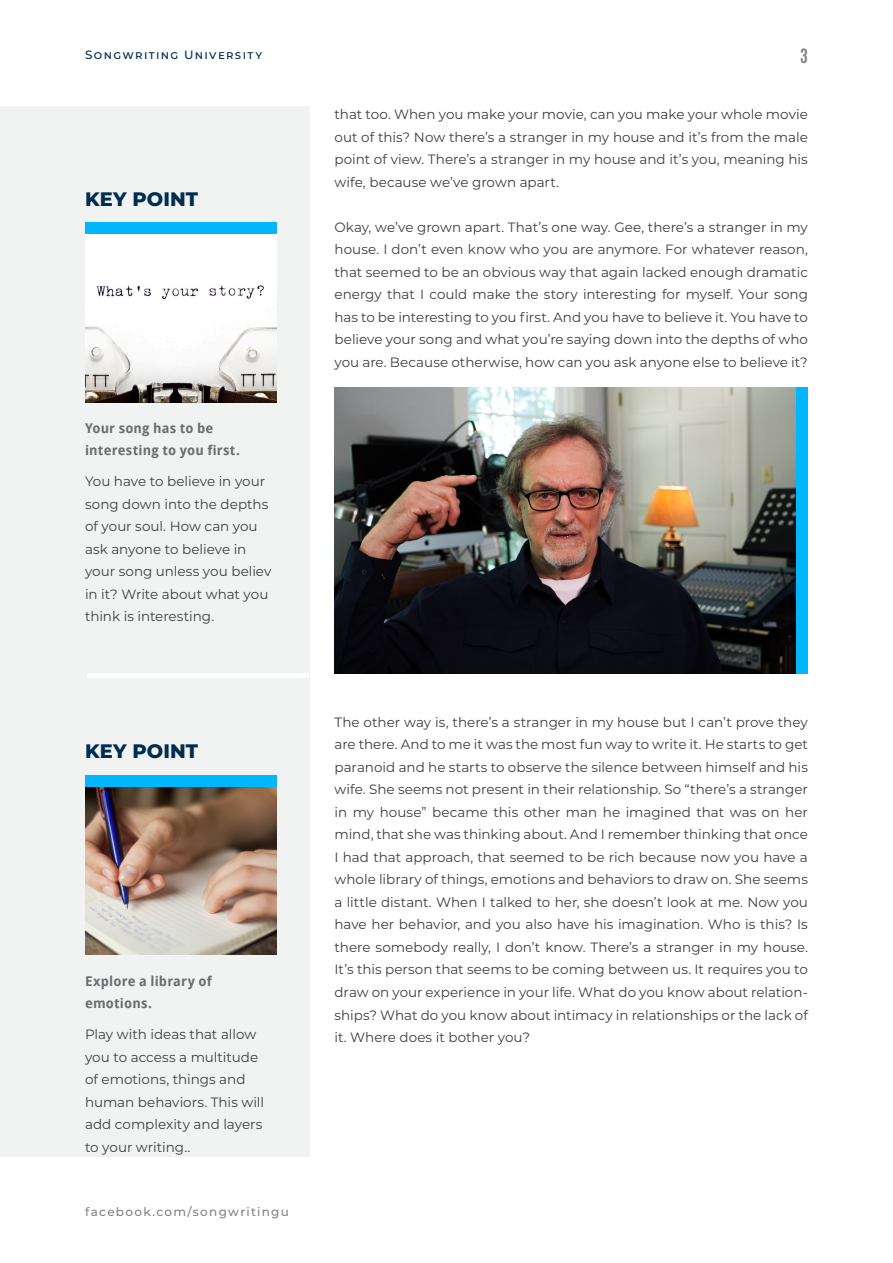
<style>
.page{position:relative;width:893px;height:1263px;background:#fff}
.page>*{position:absolute;margin:0;border:0;box-sizing:border-box;transform-origin:0 0}
.Title_01{font:800 19.5px "Montserrat";letter-spacing:.005em;color:#002e4e}
.t1{font:700 16.5px "Antonio";color:#808285}
.Box_03_Text_01{font:13.5px/22.5px "Montserrat";color:#3e3e3f;text-align:justify}
.Box_03_Text_02{font:13.5px/22.5px "Montserrat";color:#3e3e3f}
.Box_03_Sub{font:700 13.5px/22.5px "Droid Sans";letter-spacing:.01em;color:#6c6d70}
.t2{font:500 12px "Montserrat";letter-spacing:.105em;color:#808285}
.t3{font:500 12px "Montserrat";letter-spacing:.11em;color:#002e4e}
</style>
<div class="page">
<div style="left:0;top:106px;width:309px;height:1051px;background:#f1f3f2"></div>
<img style="left:85px;top:234px;width:191px;height:168px">
<img style="left:85px;top:787px;width:191px;height:168px">
<div style="left:85px;top:222px;width:191px;height:12px;background:#00b7ff"></div>
<div style="left:85px;top:775px;width:191px;height:12px;background:#00b7ff"></div>
<div style="left:87px;top:673px;width:222px;height:5px;background:#fff"></div>
<img style="left:334px;top:387px;width:462px;height:286px">
<div style="left:796px;top:387px;width:12px;height:286px;background:#00b7ff"></div>
<p class="t3" style="left:85px;top:46px;width:179px">Songwriting University</p>
<p class="Title_01" style="left:85px;top:184px;width:115px">KEY POINT</p>
<p class="Box_03_Sub" style="left:85px;top:416px;width:156px">Your song has to be interesting to you first.</p>
<p class="Box_03_Text_02" style="left:85px;top:470px;width:188px">You have to believe in your song down into the depths of your soul. How can you ask anyone to believe in your song unless you believ in it? Write about what you think is interesting.</p>
<p class="Title_01" style="left:85px;top:737px;width:115px">KEY POINT</p>
<p class="Box_03_Sub" style="left:85px;top:969px;width:128px">Explore a library of emotions.</p>
<p class="Box_03_Text_02" style="left:85px;top:1022px;width:181px">Play with ideas that allow you to access a multitude of emotions, things and human behaviors. This will add complexity and layers to your writing..</p>
<p class="t2" style="left:85px;top:1203px;width:205px">facebook.com/songwritingu</p>
<p class="t1" style="left:800px;top:43px;width:9px">3</p>
<p class="Box_03_Text_01" style="left:334px;top:103px;width:475px">that too. When you make your movie, can you make your whole movie out of this? Now there’s a stranger in my house and it’s from the male point of view. There’s a stranger in my house and it’s you, meaning his wife, because we’ve grown apart.</p>
<p class="Box_03_Text_01" style="left:334px;top:215px;width:475px">Okay, we’ve grown apart. That’s one way. Gee, there’s a stranger in my house. I don’t even know who you are anymore. For whatever reason, that seemed to be an obvious way that again lacked enough dramatic energy that I could make the story interesting for myself. Your song has to be interesting to you first. And you have to believe it. You have to believe your song and what you’re saying down into the depths of who you are. Because otherwise, how can you ask anyone else to believe it?</p>
<p class="Box_03_Text_01" style="left:334px;top:710px;width:475px">The other way is, there’s a stranger in my house but I can’t prove they are there. And to me it was the most fun way to write it. He starts to get paranoid and he starts to observe the silence between himself and his wife. She seems not present in their relationship. So “there’s a stranger in my house” became this other man he imagined that was on her mind, that she was thinking about. And I remember thinking that once I had that approach, that seemed to be rich because now you have a whole library of things, emotions and behaviors to draw on. She seems a little distant. When I talked to her, she doesn’t look at me. Now you have her behavior, and you also have his imagination. Who is this? Is there somebody really, I don’t know. There’s a stranger in my house.<br>It’s this person that seems to be coming between us. It requires you to draw on your experience in your life. What do you know about relation&shy;ships? What do you know about intimacy in relationships or the lack of it. Where does it bother you?</p>
</div>
